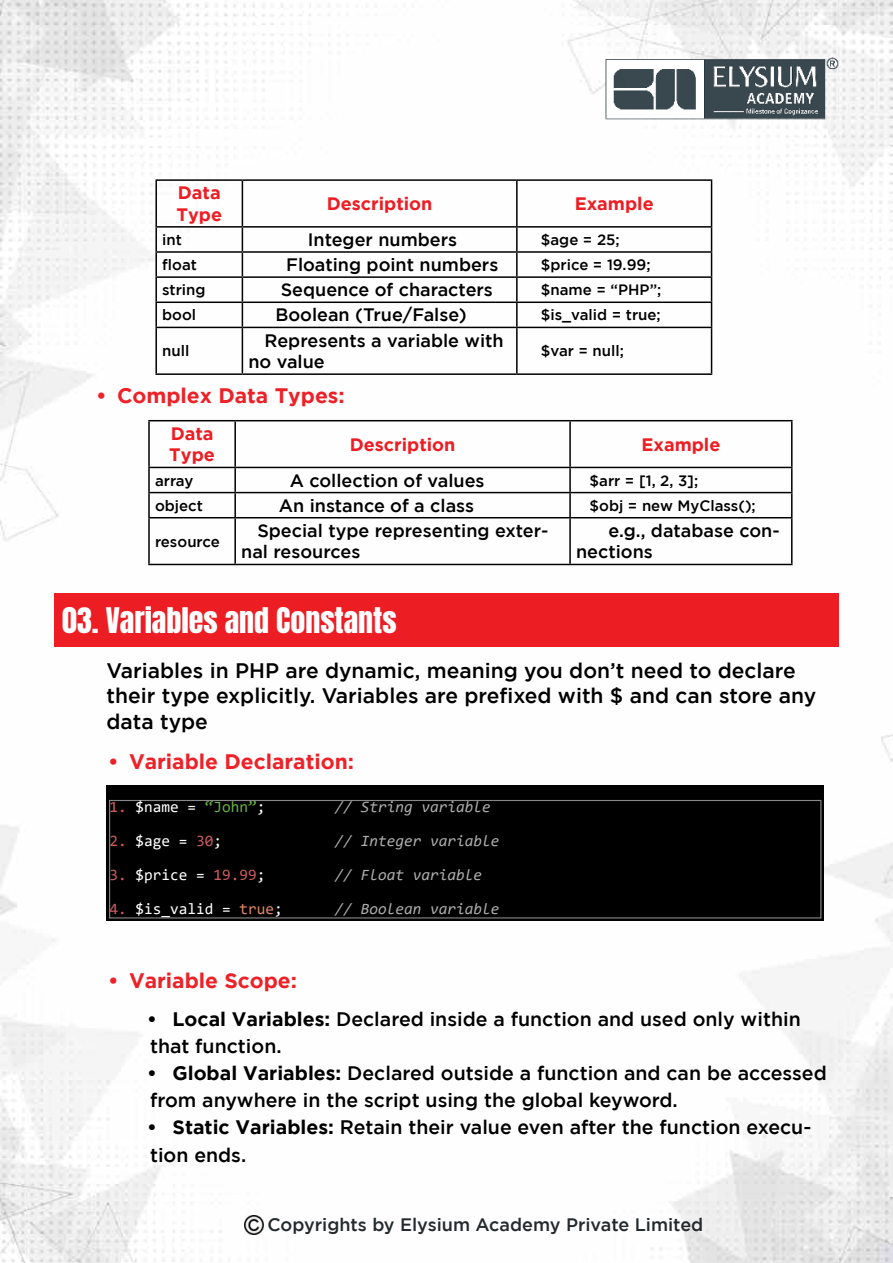
<style>
.page{position:relative;width:893px;height:1263px;background:#fff}
.page>*{position:absolute;margin:0;border:0;box-sizing:border-box;transform-origin:0 0}
.t1{font:30px "Anton";color:#fff}
.t2{font:500 21px/25.2px "Gotham";color:#000}
.t3{font:700 21px "Gotham";color:#ed2127}
.t4{font:500 19.5px/27px "Gotham";color:#000}
.t5{font:500 18px/21.6px "Gotham";color:#000}
.t6{font:700 18px/21.6px "Gotham";color:#ed1d23}
.t7{font:500 18px "Gotham";color:#23292c}
.t8{font:italic 15.75px "Consolas";color:#aeaeae}
.t9{font:15.75px "Consolas";color:#fff}
.t10{font:500 15px "Gotham";color:#000}
.s1{color:#cd5c5c}
.s2{color:#65b042}
.s3{color:#e28964}
.s4{font-weight:700}
</style>
<div class="page">
<img style="left:0;top:0;width:893px;height:1263px">
<img style="left:604px;top:56px;width:234px;height:64px">
<img style="left:244px;top:1216px;width:19px;height:18px">
<div style="left:107px;top:785px;width:717px;height:136px;background:#000"></div>
<div style="left:109px;top:800px;width:712px;height:118px;border:1px solid #888"></div>
<div style="left:54px;top:594px;width:784px;height:53px;background:#ed1d24"></div>
<hr style="left:155px;top:179px;width:87px;height:2px;background:#000">
<hr style="left:155px;top:181px;width:2px;height:45px;background:#000">
<hr style="left:242px;top:179px;width:275px;height:2px;background:#000">
<hr style="left:242px;top:181px;width:1px;height:45px;background:#000">
<hr style="left:517px;top:179px;width:195px;height:2px;background:#000">
<hr style="left:516px;top:181px;width:2px;height:45px;background:#000">
<hr style="left:711px;top:181px;width:1px;height:45px;background:#000">
<hr style="left:155px;top:226px;width:87px;height:2px;background:#000">
<hr style="left:155px;top:228px;width:2px;height:23px;background:#000">
<hr style="left:242px;top:226px;width:275px;height:2px;background:#000">
<hr style="left:517px;top:226px;width:195px;height:2px;background:#000">
<hr style="left:516px;top:228px;width:2px;height:23px;background:#000">
<hr style="left:155px;top:251px;width:87px;height:2px;background:#000">
<hr style="left:155px;top:253px;width:2px;height:23px;background:#000">
<hr style="left:242px;top:251px;width:275px;height:2px;background:#000">
<hr style="left:517px;top:251px;width:195px;height:2px;background:#000">
<hr style="left:516px;top:253px;width:2px;height:23px;background:#000">
<hr style="left:155px;top:276px;width:87px;height:2px;background:#000">
<hr style="left:155px;top:278px;width:2px;height:23px;background:#000">
<hr style="left:242px;top:276px;width:275px;height:2px;background:#000">
<hr style="left:517px;top:276px;width:195px;height:2px;background:#000">
<hr style="left:516px;top:278px;width:2px;height:23px;background:#000">
<hr style="left:155px;top:301px;width:87px;height:2px;background:#000">
<hr style="left:155px;top:303px;width:2px;height:24px;background:#000">
<hr style="left:242px;top:301px;width:275px;height:2px;background:#000">
<svg style="left:242px;top:228px;width:1px;height:99px"></svg>
<hr style="left:517px;top:301px;width:195px;height:2px;background:#000">
<hr style="left:516px;top:303px;width:2px;height:24px;background:#000">
<svg style="left:711px;top:228px;width:1px;height:99px"></svg>
<hr style="left:155px;top:327px;width:87px;height:1px;background:#000">
<hr style="left:155px;top:328px;width:2px;height:45px;background:#000">
<hr style="left:242px;top:327px;width:275px;height:1px;background:#000">
<hr style="left:242px;top:328px;width:1px;height:45px;background:#000">
<hr style="left:517px;top:327px;width:195px;height:1px;background:#000">
<hr style="left:516px;top:328px;width:2px;height:45px;background:#000">
<hr style="left:711px;top:328px;width:1px;height:45px;background:#000">
<hr style="left:155px;top:373px;width:87px;height:2px;background:#000">
<hr style="left:242px;top:373px;width:275px;height:2px;background:#000">
<hr style="left:517px;top:373px;width:195px;height:2px;background:#000">
<hr style="left:148px;top:420px;width:87px;height:1px;background:#000">
<hr style="left:148px;top:421px;width:2px;height:46px;background:#000">
<hr style="left:235px;top:420px;width:335px;height:1px;background:#000">
<hr style="left:234px;top:421px;width:2px;height:46px;background:#000">
<hr style="left:570px;top:420px;width:222px;height:1px;background:#000">
<hr style="left:569px;top:421px;width:2px;height:46px;background:#000">
<hr style="left:791px;top:421px;width:1px;height:46px;background:#000">
<hr style="left:148px;top:467px;width:87px;height:1px;background:#000">
<hr style="left:148px;top:468px;width:2px;height:24px;background:#000">
<hr style="left:235px;top:467px;width:335px;height:1px;background:#000">
<hr style="left:234px;top:468px;width:2px;height:24px;background:#000">
<hr style="left:570px;top:467px;width:222px;height:1px;background:#000">
<hr style="left:569px;top:468px;width:2px;height:24px;background:#000">
<hr style="left:148px;top:492px;width:87px;height:1px;background:#000">
<hr style="left:148px;top:493px;width:2px;height:24px;background:#000">
<hr style="left:235px;top:492px;width:335px;height:1px;background:#000">
<hr style="left:234px;top:493px;width:2px;height:24px;background:#000">
<hr style="left:570px;top:492px;width:222px;height:1px;background:#000">
<hr style="left:569px;top:493px;width:2px;height:24px;background:#000">
<svg style="left:791px;top:468px;width:1px;height:49px"></svg>
<hr style="left:148px;top:517px;width:87px;height:1px;background:#000">
<hr style="left:148px;top:518px;width:2px;height:46px;background:#000">
<hr style="left:235px;top:517px;width:335px;height:1px;background:#000">
<hr style="left:234px;top:518px;width:2px;height:46px;background:#000">
<hr style="left:570px;top:517px;width:222px;height:1px;background:#000">
<hr style="left:569px;top:518px;width:2px;height:46px;background:#000">
<hr style="left:791px;top:518px;width:1px;height:46px;background:#000">
<hr style="left:148px;top:564px;width:87px;height:1px;background:#000">
<hr style="left:235px;top:564px;width:335px;height:1px;background:#000">
<hr style="left:570px;top:564px;width:222px;height:1px;background:#000">
<p class="t6" style="left:176px;top:182px;width:47px">Data<br>Type</p>
<p class="t6" style="left:327px;top:192px;width:107px">Description</p>
<p class="t6" style="left:575px;top:192px;width:80px">Example</p>
<p class="t10" style="left:162px;top:231px;width:21px">int</p>
<p class="t5" style="left:308px;top:228px;width:151px">Integer numbers</p>
<p class="t10" style="left:541px;top:231px;width:80px">$age = 25;</p>
<p class="t10" style="left:162px;top:256px;width:36px">float</p>
<p class="t5" style="left:286px;top:254px;width:214px">Floating point numbers</p>
<p class="t10" style="left:541px;top:256px;width:111px">$price = 19.99;</p>
<p class="t10" style="left:162px;top:281px;width:45px">string</p>
<p class="t5" style="left:281px;top:279px;width:214px">Sequence of characters</p>
<p class="t10" style="left:541px;top:281px;width:122px">$name = “PHP”;</p>
<p class="t10" style="left:162px;top:306px;width:36px">bool</p>
<p class="t5" style="left:275px;top:304px;width:193px">Boolean (True/False)</p>
<p class="t10" style="left:541px;top:306px;width:121px">$is_valid = true;</p>
<p class="t10" style="left:162px;top:342px;width:29px">null</p>
<p class="t5" style="left:248px;top:329px;width:257px;text-indent:16px">Represents a variable with no value</p>
<p class="t10" style="left:541px;top:342px;width:85px">$var = null;</p>
<p class="t3" style="left:96px;top:383px;width:250px">• Complex Data Types:</p>
<p class="t6" style="left:169px;top:422px;width:47px">Data<br>Type</p>
<p class="t6" style="left:350px;top:433px;width:107px">Description</p>
<p class="t6" style="left:641px;top:433px;width:80px">Example</p>
<p class="t10" style="left:155px;top:472px;width:40px">array</p>
<p class="t5" style="left:290px;top:469px;width:196px">A collection of values</p>
<p class="t10" style="left:590px;top:472px;width:110px">$arr = [1, 2, 3];</p>
<p class="t10" style="left:155px;top:497px;width:49px">object</p>
<p class="t5" style="left:279px;top:494px;width:197px">An instance of a class</p>
<p class="t10" style="left:590px;top:497px;width:168px">$obj = new MyClass();</p>
<p class="t10" style="left:155px;top:533px;width:66px">resource</p>
<p class="t5" style="left:241px;top:519px;width:309px;text-indent:16px">Special type representing exter&shy;nal resources</p>
<p class="t5" style="left:576px;top:519px;width:205px;text-indent:32px">e.g., database con&shy;nections</p>
<h1 class="t1" style="left:62px;top:605px;width:336px">03. Variables and Constants</h1>
<p class="t2" style="left:107px;top:658px;width:711px">Variables in PHP are dynamic, meaning you don’t need to declare their type explicitly. Variables are prefixed with $ and can store any data type</p>
<p class="t3" style="left:108px;top:749px;width:247px">• Variable Declaration:</p>
<p class="t9" style="left:110px;top:796px;width:157px"><span class="s1">1.</span> $name = <span class="s2">“John”</span>;</p>
<p class="t8" style="left:335px;top:796px;width:157px">// String variable</p>
<p class="t9" style="left:110px;top:830px;width:114px"><span class="s1">2.</span> $age = <span class="s1">30</span>;</p>
<p class="t8" style="left:335px;top:830px;width:166px">// Integer variable</p>
<p class="t9" style="left:110px;top:864px;width:157px"><span class="s1">3.</span> $price = <span class="s1">19.99</span>;</p>
<p class="t8" style="left:335px;top:864px;width:149px">// Float variable</p>
<p class="t9" style="left:110px;top:898px;width:175px"><span class="s1">4.</span> $is_valid = <span class="s3">true</span>;</p>
<p class="t8" style="left:335px;top:898px;width:166px">// Boolean variable</p>
<p class="t3" style="left:108px;top:968px;width:191px">• Variable Scope:</p>
<p class="t4" style="left:147px;top:1005px;width:655px"><span class="s4">• Local Variables:</span> Declared inside a function and used only within that function.</p>
<p class="t4" style="left:147px;top:1059px;width:681px"><span class="s4">• Global Variables:</span> Declared outside a function and can be accessed from anywhere in the script using the global keyword.</p>
<p class="t4" style="left:147px;top:1114px;width:666px"><span class="s4">• Static Variables:</span> Retain their value even after the function execu&shy;tion ends.</p>
<p class="t7" style="left:267px;top:1214px;width:437px">Copyrights by Elysium Academy Private Limited</p>
</div>
